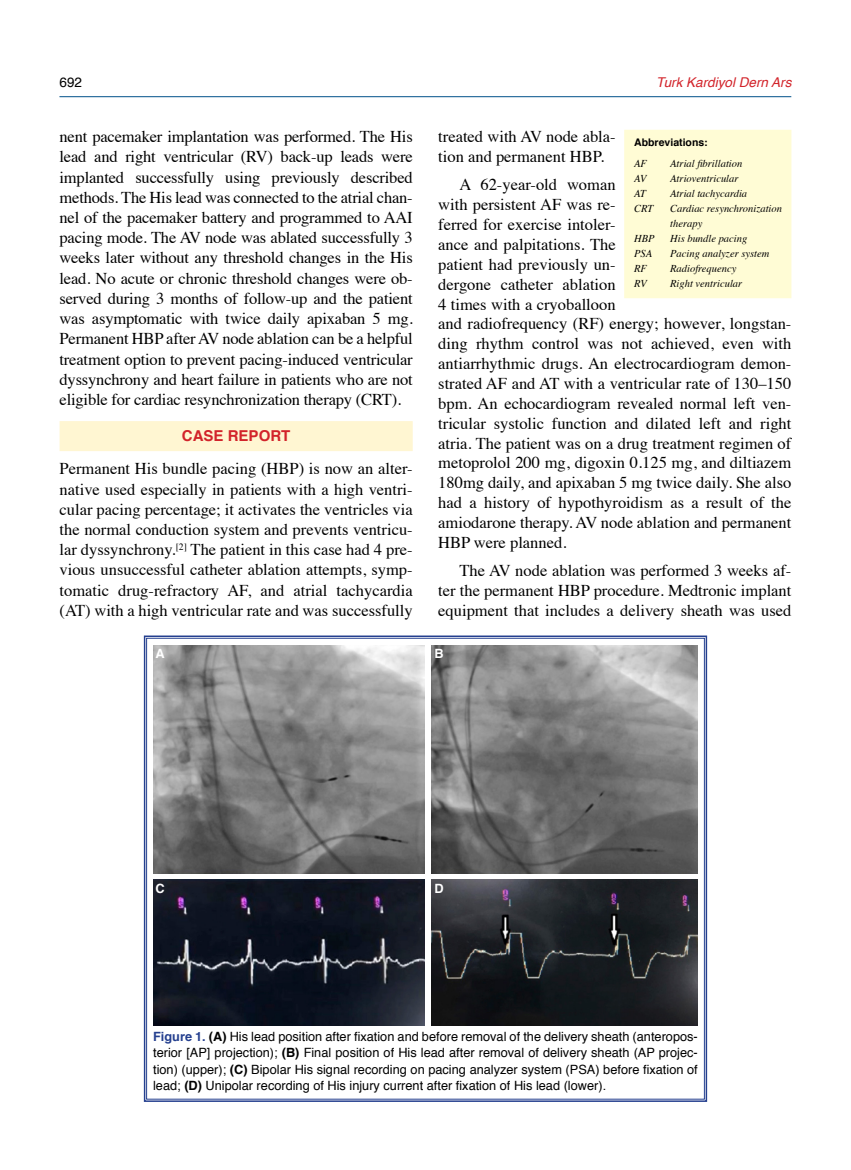
<style>
.page{position:relative;width:851px;height:1170px;background:#fff}
.page>*{position:absolute;margin:0;border:0;box-sizing:border-box;transform-origin:0 0}
.t1{font:16.5px/19.8px "Times";color:#000;text-align:justify}
.t2{font:700 15px "Helvetica";color:#d2232a}
.t3{font:italic 13.5px "Helvetica";color:#d2232a}
.t4{font:13.5px "Helvetica";color:#000}
.t5{font:12.75px/16.5px "Helvetica";color:#000;text-align:justify}
.t6{font:700 12.75px "Helvetica";color:#fff}
.t7{font:italic 10.5px/15px "Times";color:#000}
.t8{font:700 10.5px "Helvetica";color:#000}
.s1{font-weight:700;color:#25408f}
.s2{font-weight:700}
</style>
<div class="page">
<div style="left:60px;top:421px;width:352px;height:30px;background:#fff6d2"></div>
<hr style="left:59px;top:96px;width:732px;height:1px;background:#00508a">
<div style="left:625px;top:130px;width:165px;height:167px;background:#fffcd5"></div>
<div style="left:624px;top:130px;width:167px;height:168px;border:2px solid #fffcd5"></div>
<svg style="left:143px;top:635px;width:564px;height:467px"></svg>
<img style="left:153px;top:645px;width:272px;height:228px">
<img style="left:431px;top:645px;width:266px;height:228px">
<img style="left:153px;top:879px;width:272px;height:146px">
<img style="left:431px;top:879px;width:266px;height:146px">
<p class="t4" style="left:60px;top:72px;width:24px">692</p>
<p class="t3" style="left:656px;top:71px;width:137px">Turk Kardiyol Dern Ars</p>
<p class="t1" style="left:60px;top:125px;width:355px;line-height:20.2px">nent pacemaker implantation was performed. The His lead and right ventricular (RV) back-up leads were implanted successfully using previously described methods. The His lead was connected to the atrial chan&shy;nel of the pacemaker battery and programmed to AAI pacing mode. The AV node was ablated successfully 3 weeks later without any threshold changes in the His lead. No acute or chronic threshold changes were ob&shy;served during 3 months of follow-up and the patient was asymptomatic with twice daily apixaban 5 mg.<br>Permanent HBP after AV node ablation can be a helpful treatment option to prevent pacing-induced ventricular dyssynchrony and heart failure in patients who are not eligible for cardiac resynchronization therapy (CRT).</p>
<p class="t2" style="left:182px;top:424px;width:110px">CASE REPORT</p>
<p class="t1" style="left:60px;top:457px;width:354px;line-height:20.2px">Permanent His bundle pacing (HBP) is now an alter&shy;native used especially in patients with a high ventri&shy;cular pacing percentage; it activates the ventricles via the normal conduction system and prevents ventricu&shy;lar dyssynchrony.<sup>[2]</sup> The patient in this case had 4 pre&shy;vious unsuccessful catheter ablation attempts, symp&shy;tomatic drug-refractory AF, and atrial tachycardia (AT) with a high ventricular rate and was successfully</p>
<p class="t6" style="left:156px;top:642px;width:11px">A</p>
<p class="t1" style="left:438px;top:125px;width:179px">treated with AV node abla&shy;tion and permanent HBP.</p>
<p class="t1" style="left:438px;top:173px;width:354px;text-align:left;text-indent:21px">A 62-year-old woman<br>with persistent AF was re-<br>ferred for exercise intoler-<br>ance and palpitations. The<br>patient had previously un-<br>dergone catheter ablation<br>4 times with a cryoballoon<br>and radiofrequency (RF) energy; however, longstan&shy;ding rhythm control was not achieved, even with antiarrhythmic drugs. An electrocardiogram demon&shy;strated AF and AT with a ventricular rate of 130–150 bpm. An echocardiogram revealed normal left ven&shy;tricular systolic function and dilated left and right atria. The patient was on a drug treatment regimen of metoprolol 200 mg, digoxin 0.125 mg, and diltiazem 180mg daily, and apixaban 5 mg twice daily. She also had a history of hypothyroidism as a result of the amiodarone therapy. AV node ablation and permanent HBP were planned.</p>
<p class="t1" style="left:438px;top:559px;width:354px;text-indent:21px">The AV node ablation was performed 3 weeks af&shy;ter the permanent HBP procedure. Medtronic implant equipment that includes a delivery sheath was used</p>
<p class="t8" style="left:634px;top:133px;width:75px">Abbreviations:</p>
<p class="t7" style="left:634px;top:155px;width:14px">AF</p>
<p class="t7" style="left:670px;top:155px;width:74px">Atrial fibrillation</p>
<p class="t7" style="left:634px;top:170px;width:14px">AV</p>
<p class="t7" style="left:670px;top:170px;width:70px">Atrioventricular</p>
<p class="t7" style="left:634px;top:185px;width:13px">AT</p>
<p class="t7" style="left:670px;top:185px;width:78px">Atrial tachycardia</p>
<p class="t7" style="left:634px;top:200px;width:21px">CRT</p>
<p class="t7" style="left:670px;top:200px;width:113px">Cardiac resynchronization therapy</p>
<p class="t7" style="left:634px;top:230px;width:22px">HBP</p>
<p class="t7" style="left:670px;top:230px;width:78px">His bundle pacing</p>
<p class="t7" style="left:634px;top:245px;width:20px">PSA</p>
<p class="t7" style="left:670px;top:245px;width:101px">Pacing analyzer system</p>
<p class="t7" style="left:634px;top:260px;width:14px">RF</p>
<p class="t7" style="left:670px;top:260px;width:68px">Radiofrequency</p>
<p class="t7" style="left:634px;top:275px;width:14px">RV</p>
<p class="t7" style="left:670px;top:275px;width:74px">Right ventricular</p>
<p class="t6" style="left:434px;top:642px;width:11px">B</p>
<p class="t6" style="left:155px;top:877px;width:11px">C</p>
<p class="t6" style="left:434px;top:877px;width:11px">D</p>
<p class="t5" style="left:153px;top:1028px;width:546px"><span class="s1">Figure 1.</span> <span class="s2">(A)</span> His lead position after fixation and before removal of the delivery sheath (anteropos&shy;terior [AP] projection); <span class="s2">(B)</span> Final position of His lead after removal of delivery sheath (AP projec&shy;tion) (upper); <span class="s2">(C)</span> Bipolar His signal recording on pacing analyzer system (PSA) before fixation of lead; <span class="s2">(D)</span> Unipolar recording of His injury current after fixation of His lead (lower).</p>
</div>
